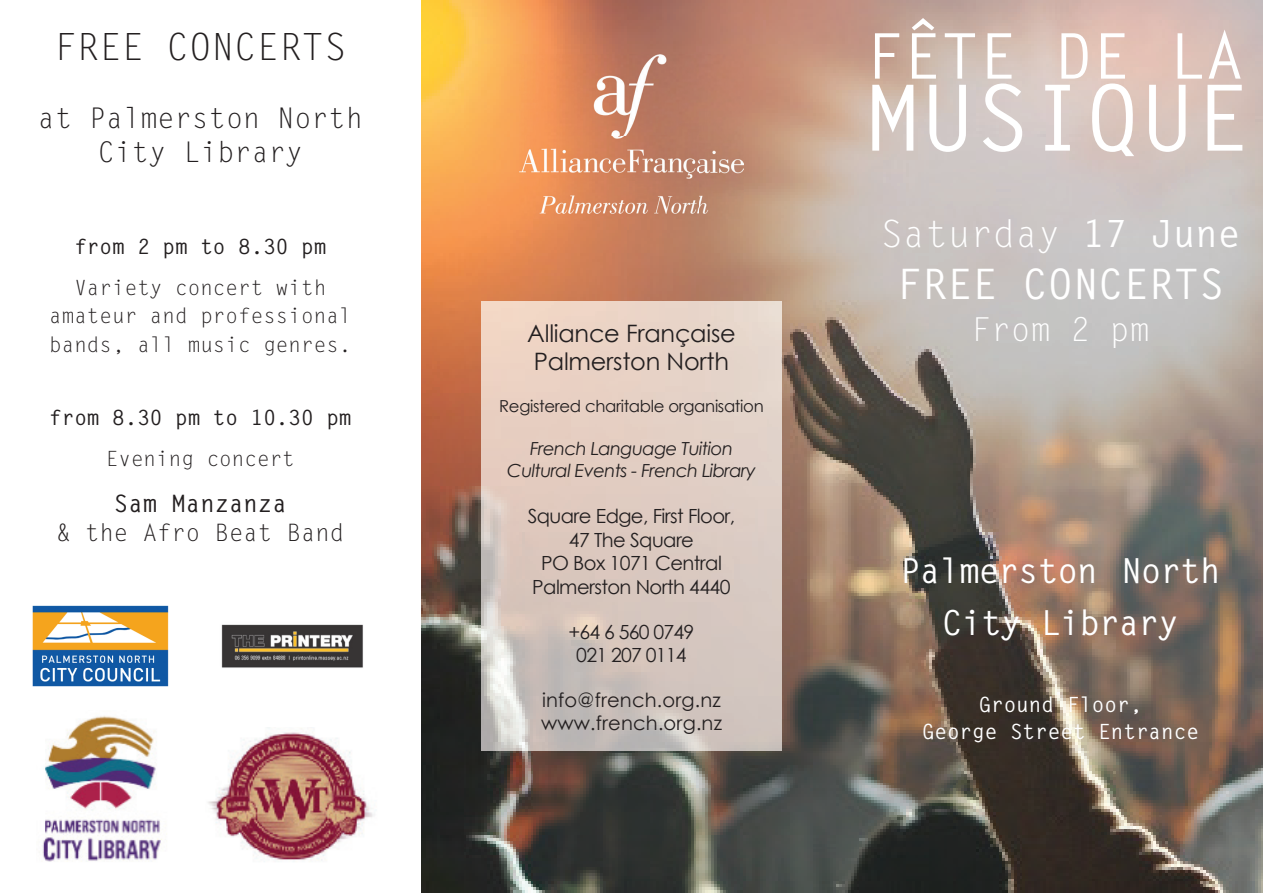
<style>
.page{position:relative;width:1263px;height:893px;background:#fff}
.page>*{position:absolute;margin:0;border:0;box-sizing:border-box;transform-origin:0 0}
.t1{font:700 91.5px "Letter Gothic Std";color:#fff}
.t2{font:700 63px "Letter Gothic Std";color:#fff}
.t3{font:700 42px "Letter Gothic Std";color:#fff}
.t4{font:37.5px "Letter Gothic Std";color:#fff}
.t5{font:37.5px "Letter Gothic Std";color:#231f20}
.t6{font:700 34.5px/52.2px "Letter Gothic Std";letter-spacing:-.03em;color:#fff;text-align:center}
.t7{font:33px "Letter Gothic Std";color:#fff}
.t8{font:28.5px/34.2px "Letter Gothic Std";color:#231f20;text-align:center}
.t9{font:24px "Century Gothic";letter-spacing:-.01em;color:#231f20}
.t10{font:24px "Letter Gothic Std";color:#231f20}
.t11{font:700 24px "Letter Gothic Std";color:#231f20}
.t12{font:21px/28.5px "Letter Gothic Std";color:#231f20;text-align:center}
.t13{font:700 21px "Letter Gothic Std";color:#231f20}
.t14{font:700 21px/27px "Letter Gothic Std";color:#fff;text-align:center}
.t15{font:19.5px/23.4px "Century Gothic";letter-spacing:-.03em;color:#231f20;text-align:center}
.t16{font:19.5px/23.4px "Century Gothic";letter-spacing:.01em;color:#231f20}
.t17{font:italic 18px/21.6px "Century Gothic";letter-spacing:-.03em;color:#231f20;text-align:center}
.t18{font:16.5px "Century Gothic";letter-spacing:-.02em;color:#231f20}
.s1{font-weight:700}
</style>
<div class="page">
<img style="left:421px;top:0;width:842px;height:893px">
<img style="left:42px;top:715px;width:120px;height:147px">
<img style="left:221px;top:624px;width:142px;height:44px">
<img style="left:208px;top:727px;width:165px;height:135px">
<img style="left:520px;top:55px;width:223px;height:164px">
<img style="left:482px;top:302px;width:299px;height:449px">
<img style="left:32px;top:605px;width:137px;height:82px">
<h3 class="t5" style="left:54px;top:25px;width:294px">FREE CONCERTS</h3>
<h3 class="t8" style="left:38px;top:102px;width:326px">at Palmerston North<br>City Library</h3>
<p class="t13" style="left:74px;top:234px;width:254px">from 2 pm to 8.30 pm</p>
<p class="t12" style="left:49px;top:274px;width:304px">Variety concert with amateur and professional bands, all music genres.</p>
<p class="t13" style="left:49px;top:405px;width:304px">from 8.30 pm to 10.30 pm</p>
<p class="t12" style="left:106px;top:445px;width:190px">Evening concert</p>
<p class="t11" style="left:114px;top:489px;width:174px">Sam Manzanza</p>
<p class="t10" style="left:56px;top:519px;width:290px">&amp; the Afro Beat Band</p>
<h2 class="t2" style="left:865px;top:17px;width:379px">FÊTE DE LA</h2>
<h1 class="t1" style="left:865px;top:62px;width:386px">MUSIQUE</h1>
<h3 class="t4" style="left:880px;top:212px;width:361px">Saturday <span class="s1">17 June</span></h3>
<h3 class="t3" style="left:896px;top:258px;width:329px">FREE CONCERTS</h3>
<p class="t9" style="left:527px;top:316px;width:210px">Alliance Française</p>
<h3 class="t7" style="left:971px;top:311px;width:180px">From 2 pm</h3>
<p class="t9" style="left:534px;top:345px;width:197px">Palmerston North</p>
<p class="t18" style="left:499px;top:394px;width:266px">Registered charitable organisation</p>
<p class="t17" style="left:507px;top:437px;width:250px">French Language Tuition<br>Cultural Events - French Library</p>
<p class="t15" style="left:528px;top:504px;width:209px">Square Edge, First Floor,<br>47 The Square<br>PO Box 1071 Central<br>Palmerston North 4440</p>
<p class="t15" style="left:568px;top:620px;width:127px">+64 6 560 0749<br>021 207 0114</p>
<p class="t16" style="left:541px;top:688px;width:182px">info@french.org.nz www.french.org.nz</p>
<h3 class="t6" style="left:900px;top:545px;width:322px">Palmerston North<br>City Library</h3>
<p class="t14" style="left:922px;top:692px;width:279px">Ground Floor,<br>George Street Entrance</p>
</div>
